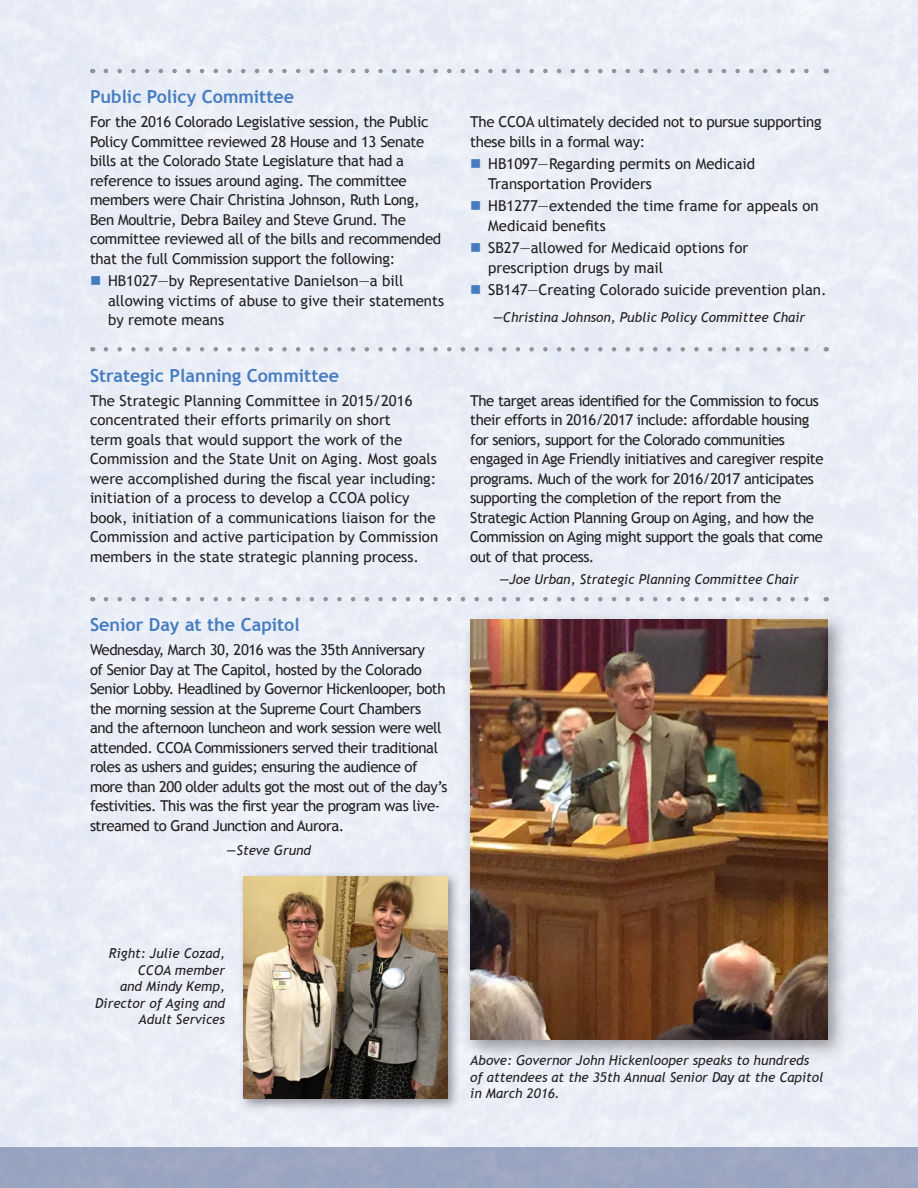
<style>
.page{position:relative;width:918px;height:1188px;background:#fff}
.page>*{position:absolute;margin:0;border:0;box-sizing:border-box;transform-origin:0 0}
.t1{font:700 18px "Trebuchet MS";color:#467cbf}
.t2{font:15px/19.5px "Trebuchet MS";letter-spacing:-.02em;color:#231f20}
.t3{font:15px/19.5px "Trebuchet MS";color:#231f20}
.t4{font:italic 13.5px/16.5px "Trebuchet MS";color:#231f20}
.s1{color:#467cbf}
</style>
<div class="page">
<div style="left:238px;top:871px;width:223px;height:241px;background:#231f20;opacity:.43"></div>
<img style="left:244px;top:876px;width:204px;height:223px">
<svg style="left:106px;top:347px;width:713px;height:5px;background:#d5d9e1"></svg>
<svg style="left:106px;top:597px;width:713px;height:4px;background:#d1d5dd"></svg>
<div style="left:462px;top:611px;width:387px;height:451px;background:#231f20;opacity:.43"></div>
<img style="left:470px;top:620px;width:358px;height:420px">
<div style="left:0;top:1148px;width:918px;height:40px;background:#9ba6c1"></div>
<svg style="left:106px;top:69px;width:713px;height:4px;background:#d0d4dd"></svg>
<p class="t1" style="left:90px;top:86px;width:206px">Public Policy Committee</p>
<p class="t2" style="left:90px;top:112px;width:353px">For the 2016 Colorado Legislative session, the Public Policy Committee reviewed 28 House and 13 Senate bills at the Colorado State Legislature that had a reference to issues around aging. The committee members were Chair Christina Johnson, Ruth Long, Ben Moultrie, Debra Bailey and Steve Grund. The committee reviewed all of the bills and recommended that the full Commission support the following:</p>
<p class="t3" style="left:108px;top:271px;width:338px;text-indent:-18px"><span class="s1">■</span> HB1027—by Representative Danielson—a bill allowing victims of abuse to give their statements by remote means</p>
<p class="t2" style="left:470px;top:112px;width:353px">The CCOA ultimately decided not to pursue supporting these bills in a formal way:</p>
<p class="t3" style="left:488px;top:154px;width:268px;text-indent:-18px"><span class="s1">■</span> HB1097—Regarding permits on Medicaid<br>Transportation Providers</p>
<p class="t3" style="left:488px;top:196px;width:332px;text-indent:-18px"><span class="s1">■</span> HB1277—extended the time frame for appeals on<br>Medicaid benefits</p>
<p class="t3" style="left:488px;top:238px;width:262px;text-indent:-18px"><span class="s1">■</span> SB27—allowed for Medicaid options for prescription drugs by mail</p>
<p class="t3" style="left:470px;top:280px;width:358px"><span class="s1">■</span> SB147—Creating Colorado suicide prevention plan.</p>
<p class="t4" style="left:493px;top:309px;width:314px">—Christina Johnson, Public Policy Committee Chair</p>
<p class="t1" style="left:90px;top:364px;width:251px">Strategic Planning Committee</p>
<p class="t3" style="left:90px;top:391px;width:350px">The Strategic Planning Committee in 2015/2016 concentrated their efforts primarily on short<br>term goals that would support the work of the Commission and the State Unit on Aging. Most goals were accomplished during the fiscal year including: initiation of a process to develop a CCOA policy book, initiation of a communications liaison for the Commission and active participation by Commission members in the state strategic planning process.</p>
<p class="t2" style="left:470px;top:391px;width:355px">The target areas identified for the Commission to focus their efforts in 2016/2017 include: affordable housing for seniors, support for the Colorado communities engaged in Age Friendly initiatives and caregiver respite programs. Much of the work for 2016/2017 anticipates supporting the completion of the report from the Strategic Action Planning Group on Aging, and how the Commission on Aging might support the goals that come out of that process.</p>
<p class="t4" style="left:499px;top:571px;width:301px">—Joe Urban, Strategic Planning Committee Chair</p>
<p class="t1" style="left:90px;top:614px;width:211px">Senior Day at the Capitol</p>
<p class="t2" style="left:90px;top:641px;width:359px">Wednesday, March 30, 2016 was the 35th Anniversary<br>of Senior Day at The Capitol, hosted by the Colorado Senior Lobby. Headlined by Governor Hickenlooper, both the morning session at the Supreme Court Chambers and the afternoon luncheon and work session were well attended. CCOA Commissioners served their traditional roles as ushers and guides; ensuring the audience of more than 200 older adults got the most out of the day’s festivities. This was the first year the program was live&shy;streamed to Grand Junction and Aurora.</p>
<p class="t4" style="left:227px;top:842px;width:86px">—Steve Grund</p>
<p class="t4" style="left:95px;top:945px;width:131px;text-align:right">Right: Julie Cozad,<br>CCOA member<br>and Mindy Kemp,<br>Director of Aging and<br>Adult Services</p>
<p class="t4" style="left:470px;top:1052px;width:355px">Above: Governor John Hickenlooper speaks to hundreds of attendees at the 35th Annual Senior Day at the Capitol in March 2016.</p>
</div>
